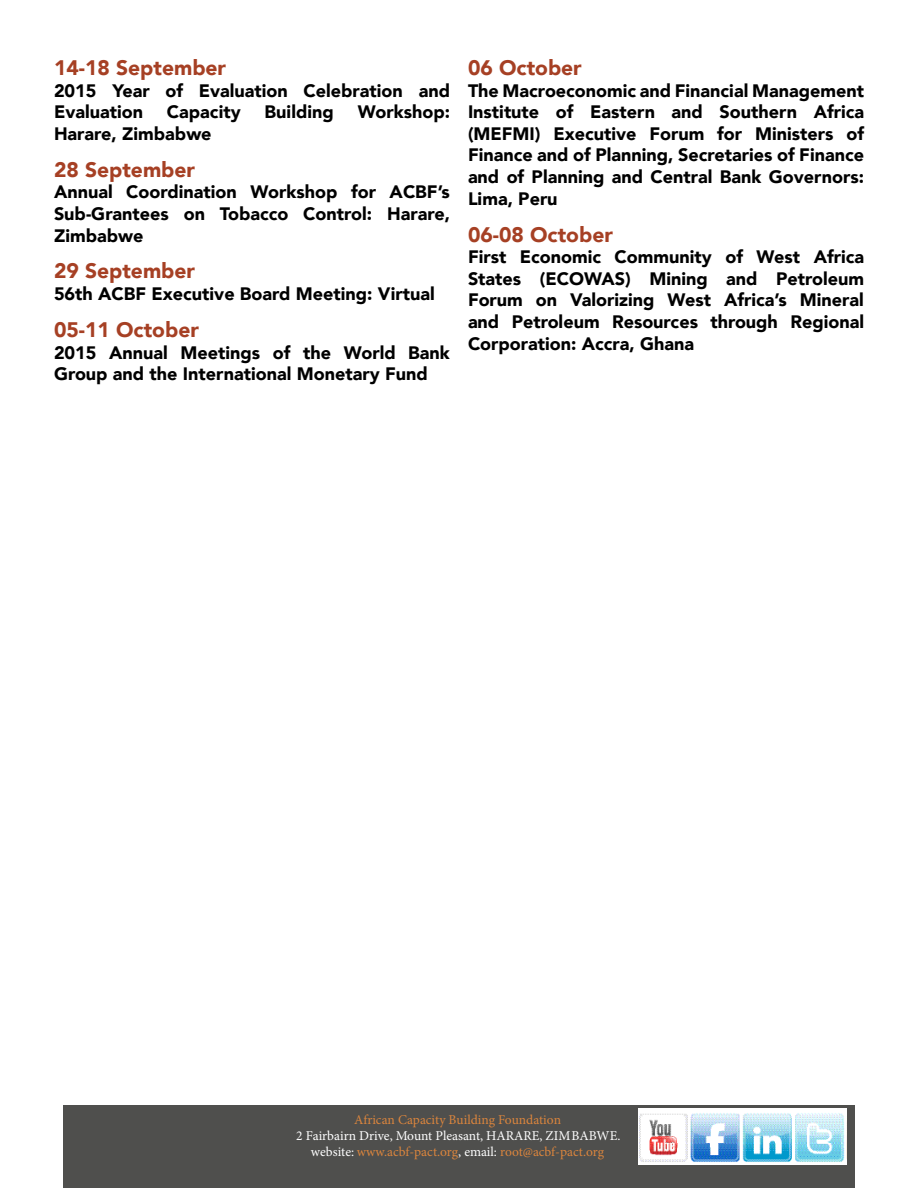
<style>
.page{position:relative;width:918px;height:1188px;background:#fff}
.page>*{position:absolute;margin:0;border:0;box-sizing:border-box;transform-origin:0 0}
.t1{font:900 21px "Avenir";color:#a64024}
.t2{font:900 18px/21.6px "Avenir";color:#000;text-align:justify}
.t3{font:13.5px/16.2px "Minion Pro";color:#fff;text-align:center}
.t4{font:13.5px "Minion Pro";color:#db853d}
.s1{color:#db853d}
</style>
<div class="page">
<div style="left:63px;top:1106px;width:792px;height:82px;background:#4f4f4d"></div>
<img style="left:638px;top:1108px;width:208px;height:56px">
<p class="t1" style="left:54px;top:50px;width:174px">14-18 September</p>
<p class="t2" style="left:54px;top:79px;width:398px">2015 Year of Evaluation Celebration and<br>Evaluation</p>
<p class="t2" style="left:167px;top:101px;width:75px">Capacity</p>
<p class="t2" style="left:265px;top:101px;width:71px">Building</p>
<p class="t2" style="left:358px;top:101px;width:94px">Workshop:</p>
<p class="t2" style="left:54px;top:122px;width:159px">Harare, Zimbabwe</p>
<p class="t1" style="left:54px;top:151px;width:143px">28 September</p>
<p class="t2" style="left:54px;top:181px;width:397px">Annual Coordination Workshop for ACBF’s Sub-Grantees on Tobacco Control: Harare, Zimbabwe</p>
<p class="t1" style="left:54px;top:253px;width:143px">29 September</p>
<p class="t2" style="left:54px;top:282px;width:382px">56th ACBF Executive Board Meeting: Virtual</p>
<p class="t1" style="left:54px;top:312px;width:146px">05-11 October</p>
<p class="t2" style="left:54px;top:341px;width:398px">2015 Annual Meetings of the World Bank<br>Group and the International Monetary Fund</p>
<p class="t1" style="left:468px;top:50px;width:115px">06 October</p>
<p class="t2" style="left:468px;top:79px;width:398px">The Macroeconomic and Financial Management Institute of Eastern and Southern Africa (MEFMI) Executive Forum for Ministers of Finance and of Planning, Secretaries of Finance and of Planning and Central Bank Governors:<br>Lima, Peru</p>
<p class="t1" style="left:468px;top:216px;width:146px">06-08 October</p>
<p class="t2" style="left:468px;top:246px;width:398px">First Economic Community of West Africa States (ECOWAS) Mining and Petroleum Forum on Valorizing West Africa’s Mineral and Petroleum Resources through Regional Corporation: Accra, Ghana</p>
<p class="t4" style="left:354px;top:1110px;width:209px">African Capacity Building Foundation</p>
<p class="t3" style="left:296px;top:1128px;width:326px">2 Fairbairn Drive, Mount Pleasant, HARARE, ZIMBABWE. website: <span class="s1">www.acbf-pact.org</span>, email: <span class="s1">root@acbf-pact.org</span></p>
</div>
